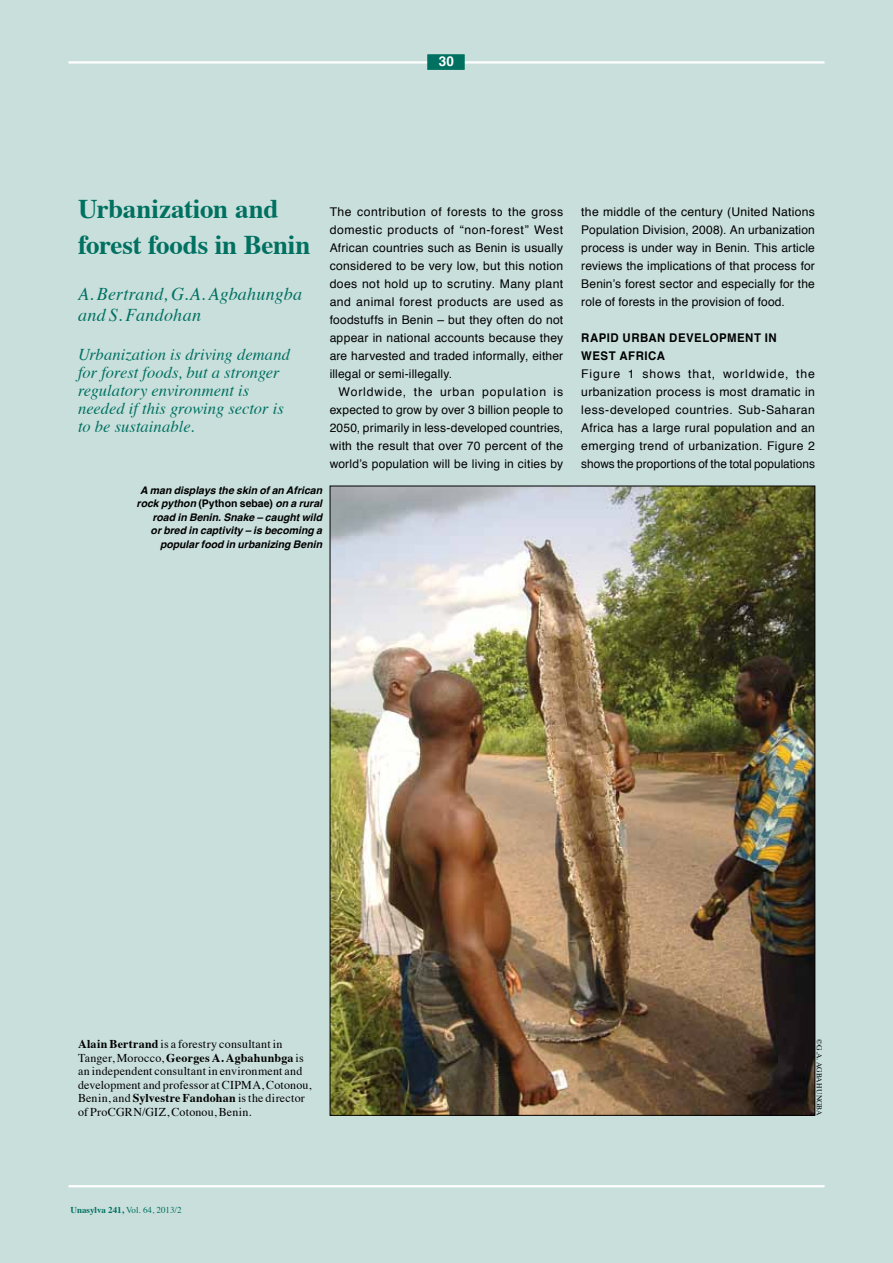
<style>
.page{position:relative;width:893px;height:1263px;background:#c9dfdc}
.page>*{position:absolute;margin:0;border:0;box-sizing:border-box;transform-origin:0 0}
.t1{font:700 27px/36px "Times";letter-spacing:-.01em;color:#007161}
.t2{font:italic 18px/21px "Times";letter-spacing:.015em;color:#007161}
.t3{font:italic 16.5px/18px "Times";color:#007161}
.t4{font:700 13.5px "Helvetica";color:#fff}
.t5{font:12px/18px "Helvetica";letter-spacing:.015em;color:#000;text-align:justify}
.t6{font:12px/13.5px "Times";letter-spacing:.015em;color:#000}
.t7{font:700 12px/18px "Helvetica";letter-spacing:.045em;color:#000;scale:.95 1}
.t8{font:italic 700 10.5px/13.5px "Helvetica";color:#000;text-align:right}
.t9{font:9px "Times";color:#007161}
.t10{font:7.5px "Times";letter-spacing:.005em;color:#000}
.s1{font-style:normal}
.s2{font-weight:700}
</style>
<div class="page">
<hr style="left:68px;top:1185px;width:756px;height:2px;background:#fff">
<hr style="left:68px;top:61px;width:756px;height:3px;background:#fff">
<div style="left:428px;top:55px;width:36px;height:15px;background:#007161;border:1px solid #007161"></div>
<img style="left:332px;top:488px;width:481px;height:626px">
<p class="t4" style="left:439px;top:50px;width:17px">30</p>
<h1 class="t1" style="left:78px;top:188px;width:234px">Urbanization and forest foods in Benin</h1>
<p class="t5" style="left:330px;top:203px;width:235px">The contribution of forests to the gross domestic products of “non-forest” West African countries such as Benin is usually considered to be very low, but this notion does not hold up to scrutiny. Many plant and animal forest products are used as foodstuffs in Benin – but they often do not appear in national accounts because they are harvested and traded informally, either illegal or semi-illegally.</p>
<p class="t5" style="left:330px;top:383px;width:235px;text-indent:9px">Worldwide, the urban population is expected to grow by over 3 billion people to 2050, primarily in less-developed countries, with the result that over 70 percent of the world’s population will be living in cities by</p>
<h2 class="t2" style="left:78px;top:282px;width:226px">A. Bertrand, G.A. Agbahungba and S. Fandohan</h2>
<h3 class="t3" style="left:78px;top:344px;width:214px">Urbanization is driving demand for forest foods, but a stronger regulatory environment is needed if this growing sector is to be sustainable.</h3>
<p class="t8" style="left:137px;top:483px;width:187px">A man displays the skin of an African rock python <span class="s1">(PYTHON SEBAE)</span> on a rural road in Benin. Snake – caught wild<br>or bred in captivity – is becoming a popular food in urbanizing Benin</p>
<p class="t5" style="left:581px;top:203px;width:235px">the middle of the century (United Nations Population Division, 2008). An urbanization process is under way in Benin. This article reviews the implications of that process for Benin’s forest sector and especially for the role of forests in the provision of food.</p>
<p class="t7" style="left:581px;top:329px;width:200px">RAPID URBAN DEVELOPMENT IN<br>WEST AFRICA</p>
<p class="t5" style="left:581px;top:365px;width:235px">Figure 1 shows that, worldwide, the urbanization process is most dramatic in less-developed countries. Sub-Saharan Africa has a large rural population and an emerging trend of urbanization. Figure 2 shows the proportions of the total populations</p>
<p class="t6" style="left:78px;top:1036px;width:235px"><span class="s2">Alain Bertrand</span> is a forestry consultant in Tanger, Morocco, <span class="s2">Georges A. Agbahunbga</span> is an independent consultant in environment and development and professor at CIPMA, Cotonou, Benin, and <span class="s2">Sylvestre Fandohan</span> is the director of ProCGRN/GIZ, Cotonou, Benin.</p>
<p class="t10" style="left:826px;top:1039px;width:78px;rotate:90deg">©G.A. AGBAHUNGBA</p>
<p class="t9" style="left:71px;top:1201px;width:113px"><span class="s2">Unasylva 241,</span> Vol. 64, 2013/2</p>
</div>
